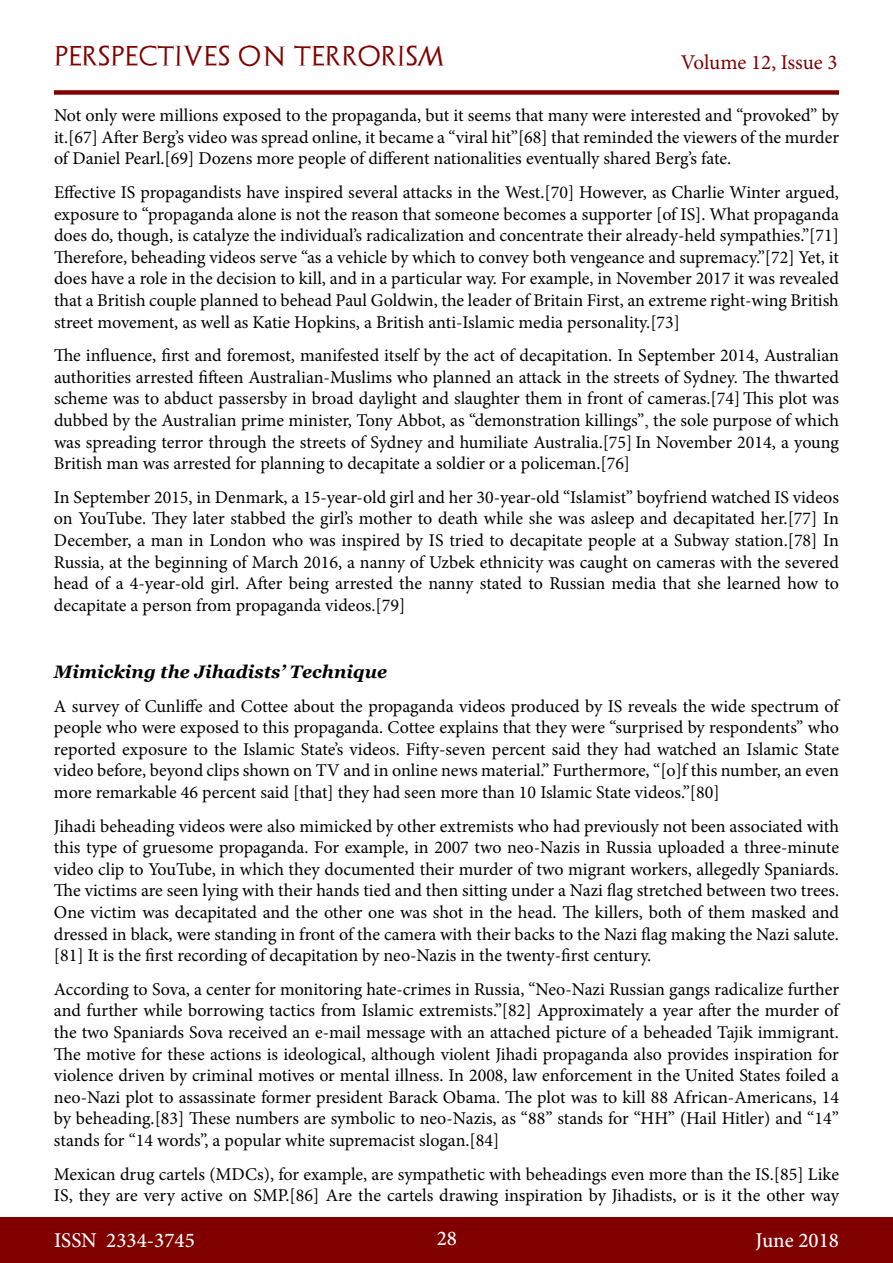
<style>
.page{position:relative;width:893px;height:1263px;background:#fff}
.page>*{position:absolute;margin:0;border:0;box-sizing:border-box;transform-origin:0 0}
.t1{font:500 21px "Minion Pro";color:#fff}
.t2{font:21px "Archeologicaps";letter-spacing:.045em;color:#800000}
.t3{font:21px "Minion Pro";letter-spacing:-.005em;color:#800000}
.t4{font:18px/21.6px "Minion Pro";color:#000;text-align:justify}
.t5{font:italic 700 18px "Georgia";color:#000}
.s1{font-family:"Times New Roman"}
</style>
<div class="page">
<div style="left:0;top:1217px;width:893px;height:46px;background:#800000"></div>
<div style="left:54px;top:90px;width:785px;height:5px;background:#800000"></div>
<p class="t2" style="left:54px;top:43px;width:392px">PERSPECTIVES ON TERRORISM</p>
<p class="t3" style="left:681px;top:48px;width:158px">Volume 12, Issue 3</p>
<p class="t4" style="left:54px;top:105px;width:786px">Not only were millions exposed to the propaganda, but it seems that many were interested and “provoked” by it.[67] After Berg’s video was spread online, it became a “viral hit”[68] that reminded the viewers of the murder of Daniel Pearl.[69] Dozens more people of different nationalities eventually shared Berg’s fate.</p>
<p class="t4" style="left:54px;top:181px;width:786px">Effective IS propagandists have inspired several attacks in the West.[70] However, as Charlie Winter argued, exposure to “propaganda alone is not the reason that someone becomes a supporter [of IS]. What propaganda does do, though, is catalyze the individual’s radicalization and concentrate their already-held sympathies.”[71] Therefore, beheading videos serve “as a vehicle by which to convey both vengeance and supremacy.”[72] Yet, it does have a role in the decision to kill, and in a particular way. For example, in November 2017 it was revealed that a British couple planned to behead Paul Goldwin, the leader of Britain First, an extreme right-wing British street movement, as well as Katie Hopkins, a British anti-Islamic media personality.[73]</p>
<p class="t4" style="left:54px;top:345px;width:786px">The influence, first and foremost, manifested itself by the act of decapitation. In September 2014, Australian authorities arrested fifteen Australian-Muslims who planned an attack in the streets of Sydney. The thwarted scheme was to abduct passersby in broad daylight and slaughter them in front of cameras.[74] This plot was dubbed by the Australian prime minister, Tony Abbot, as “demonstration killings”<span class="s1">,</span> the sole purpose of which was spreading terror through the streets of Sydney and humiliate Australia.[75] In November 2014, a young British man was arrested for planning to decapitate a soldier or a policeman.[76]</p>
<p class="t4" style="left:54px;top:486px;width:787px">In September 2015, in Denmark, a 15-year-old girl and her 30-year-old “Islamist” boyfriend watched IS videos on YouTube. They later stabbed the girl’s mother to death while she was asleep and decapitated her.[77] In December, a man in London who was inspired by IS tried to decapitate people at a Subway station.[78] In Russia, at the beginning of March 2016, a nanny of Uzbek ethnicity was caught on cameras with the severed head of a 4-year-old girl. After being arrested the nanny stated to Russian media that she learned how to decapitate a person from propaganda videos.[79]</p>
<p class="t5" style="left:54px;top:660px;width:335px">Mimicking the Jihadists’ Technique</p>
<p class="t4" style="left:54px;top:695px;width:787px">A survey of Cunliffe and Cottee about the propaganda videos produced by IS reveals the wide spectrum of people who were exposed to this propaganda. Cottee explains that they were “surprised by respondents” who reported exposure to the Islamic State’s videos. Fifty-seven percent said they had watched an Islamic State video before, beyond clips shown on TV and in online news material.” Furthermore, “[o]f this number, an even more remarkable 46 percent said [that] they had seen more than 10 Islamic State videos.”[80]</p>
<p class="t4" style="left:54px;top:815px;width:787px">Jihadi beheading videos were also mimicked by other extremists who had previously not been associated with this type of gruesome propaganda. For example, in 2007 two neo-Nazis in Russia uploaded a three-minute video clip to YouTube, in which they documented their murder of two migrant workers, allegedly Spaniards.<br>The victims are seen lying with their hands tied and then sitting under a Nazi flag stretched between two trees.<br>One victim was decapitated and the other one was shot in the head. The killers, both of them masked and dressed in black, were standing in front of the camera with their backs to the Nazi flag making the Nazi salute. [81] It is the first recording of decapitation by neo-Nazis in the twenty-first century.</p>
<p class="t4" style="left:54px;top:978px;width:786px">According to Sova, a center for monitoring hate-crimes in Russia, “Neo-Nazi Russian gangs radicalize further and further while borrowing tactics from Islamic extremists.”[82] Approximately a year after the murder of the two Spaniards Sova received an e-mail message with an attached picture of a beheaded Tajik immigrant.<br>The motive for these actions is ideological, although violent Jihadi propaganda also provides inspiration for violence driven by criminal motives or mental illness. In 2008, law enforcement in the United States foiled a neo-Nazi plot to assassinate former president Barack Obama. The plot was to kill 88 African-Americans, 14 by beheading.[83] These numbers are symbolic to neo-Nazis, as “88” stands for “HH” (Hail Hitler) and “14” stands for “14 words”, a popular white supremacist slogan.[84]</p>
<p class="t4" style="left:54px;top:1163px;width:786px">Mexican drug cartels (MDCs), for example, are sympathetic with beheadings even more than the IS.[85] Like<br>IS, they are very active on SMP.[86] Are the cartels drawing inspiration by Jihadists, or is it the other way</p>
<p class="t1" style="left:54px;top:1226px;width:142px">ISSN 2334-3745</p>
<p class="t1" style="left:437px;top:1224px;width:22px">28</p>
<p class="t1" style="left:756px;top:1226px;width:85px">June 2018</p>
</div>
